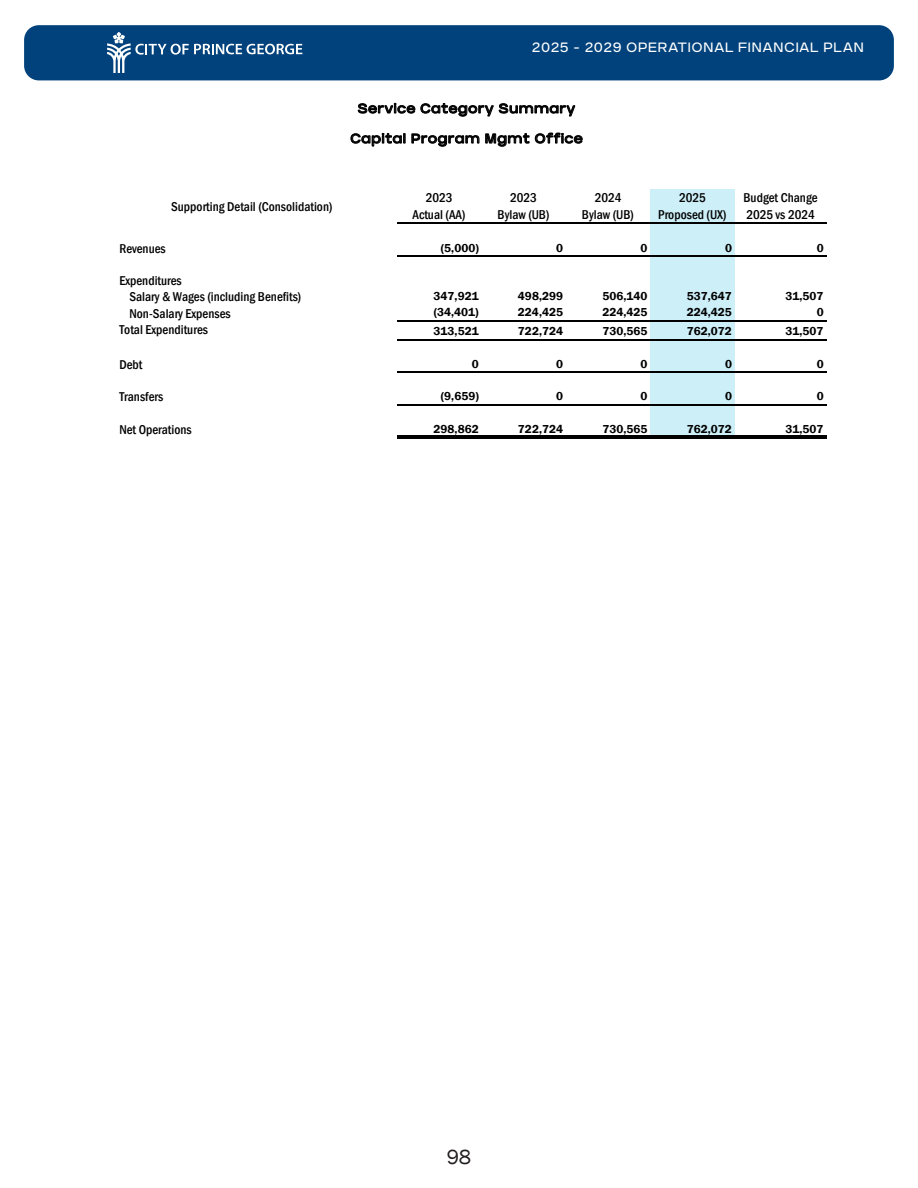
<style>
.page{position:relative;width:918px;height:1188px;background:#fff}
.page>*{position:absolute;margin:0;border:0;box-sizing:border-box;transform-origin:0 0}
.t1{font:21px "Franklin Gothic";color:#231f20}
.t2{font:300 13.5px "GRIFTER";letter-spacing:.015em;color:#fff}
.t3{font:500 condensed 13.2px/17.7px "Franklin Gothic";color:#000;text-align:center}
.t4{font:13.2px "GRIFTER";letter-spacing:.025em;color:#000}
.t5{font:600 11.85px "Franklin Gothic";color:#000}
</style>
<div class="page">
<div style="left:24px;top:25px;width:870px;height:55px;background:#01427c;border-radius:15px"></div>
<svg style="left:107px;top:32px;width:195px;height:41px"></svg>
<div style="left:650px;top:189px;width:85px;height:248px;background:#cceff8"></div>
<hr style="left:397px;top:223px;width:429px;height:1px;background:#000">
<hr style="left:397px;top:255px;width:429px;height:1px;background:#000">
<hr style="left:397px;top:320px;width:429px;height:1px;background:#000">
<hr style="left:397px;top:339px;width:429px;height:1px;background:#000">
<hr style="left:397px;top:372px;width:429px;height:1px;background:#000">
<hr style="left:397px;top:404px;width:429px;height:1px;background:#000">
<hr style="left:397px;top:435px;width:429px;height:1px;background:#000">
<hr style="left:397px;top:438px;width:429px;height:1px;background:#000">
<p class="t2" style="left:532px;top:39px;width:334px">2025 - 2029 OPERATIONAL FINANCIAL PLAN</p>
<p class="t4" style="left:357px;top:100px;width:219px">Service Category Summary</p>
<p class="t4" style="left:350px;top:131px;width:234px">Capital Program Mgmt Office</p>
<p class="t3" style="left:171px;top:197px;width:163px">Supporting Detail (Consolidation)</p>
<p class="t3" style="left:413px;top:188px;width:54px">2023<br>Actual (AA)</p>
<p class="t3" style="left:498px;top:188px;width:53px">2023<br>Bylaw (UB)</p>
<p class="t3" style="left:582px;top:188px;width:53px">2024<br>Bylaw (UB)</p>
<p class="t3" style="left:658px;top:188px;width:70px">2025<br>Proposed (UX)</p>
<p class="t3" style="left:743px;top:188px;width:76px;text-align:left">Budget Change<br>2025 vs 2024</p>
<p class="t3" style="left:119px;top:239px;width:48px">Revenues</p>
<p class="t5" style="left:441px;top:240px;width:40px">(5,000)</p>
<p class="t5" style="left:556px;top:240px;width:8px">0</p>
<p class="t5" style="left:641px;top:240px;width:8px">0</p>
<p class="t5" style="left:725px;top:240px;width:8px">0</p>
<p class="t5" style="left:817px;top:240px;width:8px">0</p>
<p class="t3" style="left:130px;top:273px;width:173px;line-height:16.2px;text-align:left;text-indent:-10px">Expenditures<br>Salary &amp; Wages (including Benefits)</p>
<p class="t5" style="left:434px;top:289px;width:47px">347,921</p>
<p class="t5" style="left:518px;top:289px;width:47px">498,299</p>
<p class="t5" style="left:602px;top:289px;width:47px">506,140</p>
<p class="t5" style="left:687px;top:289px;width:47px">537,647</p>
<p class="t5" style="left:786px;top:289px;width:40px">31,507</p>
<p class="t3" style="left:130px;top:304px;width:103px">Non-Salary Expenses</p>
<p class="t5" style="left:434px;top:305px;width:47px">(34,401)</p>
<p class="t5" style="left:518px;top:305px;width:47px">224,425</p>
<p class="t5" style="left:602px;top:305px;width:47px">224,425</p>
<p class="t5" style="left:687px;top:305px;width:47px">224,425</p>
<p class="t5" style="left:817px;top:305px;width:8px">0</p>
<p class="t3" style="left:119px;top:320px;width:90px">Total Expenditures</p>
<p class="t5" style="left:434px;top:324px;width:47px">313,521</p>
<p class="t5" style="left:518px;top:324px;width:47px">722,724</p>
<p class="t5" style="left:602px;top:324px;width:47px">730,565</p>
<p class="t5" style="left:687px;top:324px;width:47px">762,072</p>
<p class="t5" style="left:786px;top:324px;width:40px">31,507</p>
<p class="t3" style="left:119px;top:356px;width:24px">Debt</p>
<p class="t5" style="left:472px;top:357px;width:8px">0</p>
<p class="t5" style="left:556px;top:357px;width:8px">0</p>
<p class="t5" style="left:641px;top:357px;width:8px">0</p>
<p class="t5" style="left:725px;top:357px;width:8px">0</p>
<p class="t5" style="left:817px;top:357px;width:8px">0</p>
<p class="t3" style="left:119px;top:388px;width:45px">Transfers</p>
<p class="t5" style="left:441px;top:389px;width:40px">(9,659)</p>
<p class="t5" style="left:556px;top:389px;width:8px">0</p>
<p class="t5" style="left:641px;top:389px;width:8px">0</p>
<p class="t5" style="left:725px;top:389px;width:8px">0</p>
<p class="t5" style="left:817px;top:389px;width:8px">0</p>
<p class="t3" style="left:119px;top:420px;width:74px">Net Operations</p>
<p class="t5" style="left:434px;top:421px;width:47px">298,862</p>
<p class="t5" style="left:518px;top:421px;width:47px">722,724</p>
<p class="t5" style="left:602px;top:421px;width:47px">730,565</p>
<p class="t5" style="left:687px;top:421px;width:47px">762,072</p>
<p class="t5" style="left:786px;top:421px;width:40px">31,507</p>
<h1 class="t1" style="left:447px;top:1144px;width:26px">98</h1>
</div>
